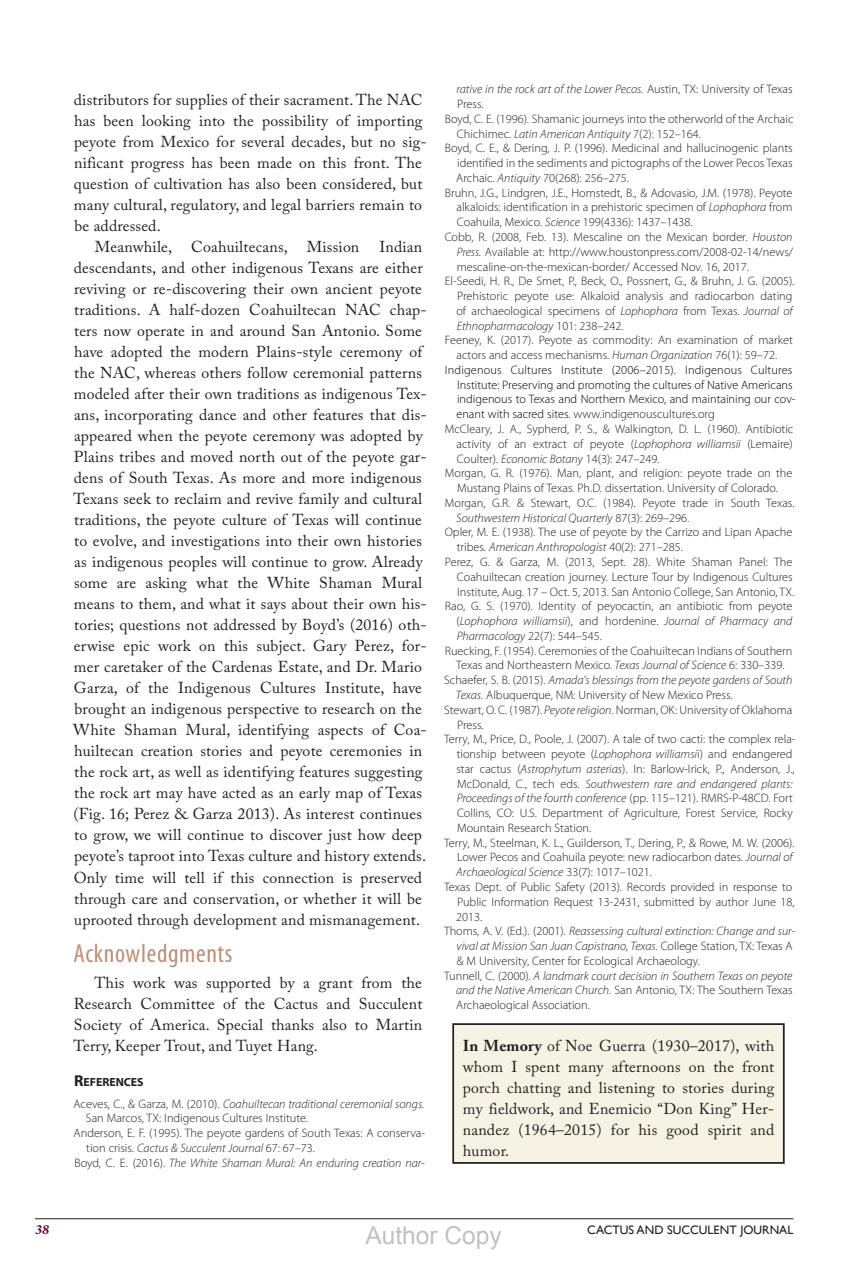
<style>
.page{position:relative;width:867px;height:1261px;background:#fff}
.page>*{position:absolute;margin:0;border:0;box-sizing:border-box;transform-origin:0 0}
._0_Head_1{font:condensed 26.25px "Myriad Pro";letter-spacing:.025em;color:#bb9077}
.t1{font:24.5px "Arial";color:rgb(0 0 0/.25)}
.Body_Text{font:15.75px/21px "Adobe Caslon Pro";letter-spacing:.015em;color:#231f20}
.t2{font:italic 700 14px "Minion Pro";color:#640037}
.References_hanging{font:300 12.25px/14.7px "Myriad Pro";color:#231f20}
.References_hanging-2{font:300 12.25px/14.7px "Myriad Pro";color:#000}
.References_hanging-3{font:italic 300 12.25px/14.7px "Myriad Pro";color:#231f20}
.t3{font:12.25px "Gill Sans";color:#231f20}
.References_Title{font:700 11.9px "Myriad Pro";color:#231f20}
.s1{font-size:15.75px}
.s2{font-style:italic}
.s3{font-style:normal}
.s4{color:#231f20}
.s5{font-weight:700}
</style>
<div class="page">
<hr style="left:35px;top:1217px;width:758px;height:1px;background:#231f20">
<div style="left:453px;top:1023px;width:330px;height:139px;background:#f6f3e5"></div>
<div style="left:452px;top:1022px;width:332px;height:141px;border:2px solid #231f20"></div>
<p class="Body_Text" style="left:74px;top:89px;width:354px">distributors for supplies of their sacrament. The NAC has been looking into the possibility of importing peyote from Mexico for several decades, but no sig&shy;nificant progress has been made on this front. The question of cultivation has also been considered, but many cultural, regulatory, and legal barriers remain to be addressed.</p>
<p class="Body_Text" style="left:95px;top:236px;width:266px">Meanwhile, Coahuiltecans, Mission</p>
<p class="Body_Text" style="left:73px;top:236px;width:355px;text-indent:306px">Indian descendants, and other indigenous Texans are either reviving or re-discovering their own ancient peyote traditions. A half-dozen Coahuiltecan NAC chap&shy;ters now operate in and around San Antonio. Some have adopted the modern Plains-style ceremony of the NAC, whereas others follow ceremonial patterns modeled after their own traditions as indigenous Tex&shy;ans, incorporating dance and other features that dis&shy;appeared when the peyote ceremony was adopted by Plains tribes and moved north out of the peyote gar&shy;dens of South Texas. As more and more indigenous Texans seek to reclaim and revive family and cultural traditions, the peyote culture of Texas will continue to evolve, and investigations into their own histories as indigenous peoples will continue to grow. Already some are asking what the White Shaman Mural means to them, and what it says about their own his&shy;tories; questions not addressed by Boyd’s (2016) oth&shy;erwise epic work on this subject. Gary Perez, for&shy;mer caretaker of the Cardenas Estate, and Dr. Mario Garza, of the Indigenous Cultures Institute, have brought an indigenous perspective to research on the White Shaman Mural, identifying aspects of Coa&shy;huiltecan creation stories and peyote ceremonies in the rock art, as well as identifying features suggesting the rock art may have acted as an early map of Texas (Fig. 16; Perez &amp; Garza 2013). As interest continues to grow, we will continue to discover just how deep peyote’s taproot into Texas culture and history extends.<br>Only time will tell if this connection is preserved through care and conservation, or whether it will be uprooted through development and mismanagement.</p>
<p class="_0_Head_1" style="left:73px;top:936px;width:160px">Acknowledgments</p>
<p class="Body_Text" style="left:73px;top:971px;width:350px;text-align:justify;text-indent:21px">This work was supported by a grant from the Research Committee of the Cactus and Succulent Society of America. Special thanks also to Martin Terry, Keeper Trout, and Tuyet Hang.</p>
<p class="References_Title" style="left:74px;top:1073px;width:71px"><span class="s1">R</span>EFERENCES</p>
<p class="References_hanging" style="left:86px;top:1095px;width:340px;text-indent:-12px">Aceves, C., &amp; Garza, M. (2010). <span class="s2">Coahuiltecan traditional ceremonial songs.<br></span>San Marcos, TX: Indigenous Cultures Institute.</p>
<p class="References_hanging" style="left:86px;top:1125px;width:340px;text-indent:-13px">Anderson, E. F. (1995). The peyote gardens of South Texas: A conserva&shy;tion crisis. <span class="s2">Cactus &amp; Succulent Journal</span> 67: 67–73.</p>
<p class="References_hanging-3" style="left:74px;top:1154px;width:352px"><span class="s3">Boyd, C. E. (2016).</span> The White Shaman Mural: An enduring creation nar-</p>
<p class="References_hanging-3" style="left:456px;top:82px;width:337px">rative in the rock art of the Lower Pecos. <span class="s3">Austin, TX: University of Texas<br>Press.</span></p>
<p class="References_hanging" style="left:457px;top:111px;width:338px;text-indent:-12px">Boyd, C. E. (1996). Shamanic journeys into the otherworld of the Archaic<br>Chichimec. <span class="s2">Latin American Antiquity</span> 7(2): 152–164.</p>
<p class="References_hanging" style="left:456px;top:141px;width:338px;text-align:justify;text-indent:-11px">Boyd, C. E., &amp; Dering, J. P. (1996). Medicinal and hallucinogenic plants identified in the sediments and pictographs of the Lower Pecos Texas Archaic. <span class="s2">Antiquity</span> 70(268): 256–275.</p>
<p class="References_hanging" style="left:456px;top:185px;width:337px;text-align:justify;text-indent:-12px">Bruhn, J.G., Lindgren, J.E., Homstedt, B., &amp; Adovasio, J.M. (1978). Peyote alkaloids: identification in a prehistoric specimen of <span class="s2">Lophophora</span> from Coahuila, Mexico. <span class="s2">Science</span> 199(4336): 1437–1438.</p>
<p class="References_hanging" style="left:456px;top:229px;width:338px;text-align:justify;text-indent:-12px">Cobb, R. (2008, Feb. 13). Mescaline on the Mexican border. <span class="s2">Houston Press.</span> Available at: http://www.houstonpress.com/2008-02-14/news/ mescaline-on-the-mexican-border/ Accessed Nov. 16, 2017.</p>
<p class="References_hanging" style="left:456px;top:274px;width:339px;text-indent:-12px">El-Seedi, H. R., De Smet, P., Beck, O., Possnert, G., &amp; Bruhn, J. G. (2005).<br>Prehistoric peyote use: Alkaloid analysis and radiocarbon dating of archaeological specimens of <span class="s2">Lophophora</span> from Texas. <span class="s2">Journal of Ethnopharmacology</span> 101: 238–242.</p>
<p class="References_hanging" style="left:445px;top:333px;width:349px;text-align:center">Feeney, K. (2017). Peyote as commodity: An examination of market actors and access mechanisms. <span class="s2">Human Organization</span> 76(1): 59–72.</p>
<p class="References_hanging-2" style="left:456px;top:362px;width:340px;text-indent:-12px">Indigenous Cultures Institute (2006–2015). Indigenous Cultures Institute: Preserving and promoting the cultures of Native Americans indigenous to Texas and Northern Mexico, and maintaining our cov&shy;enant with sacred sites. <span class="s4">www.indigenouscultures.org</span></p>
<p class="References_hanging" style="left:456px;top:421px;width:338px;text-align:justify;text-indent:-12px">McCleary, J. A., Sypherd, P. S., &amp; Walkington, D. L. (1960). Antibiotic activity of an extract of peyote (<span class="s2">Lophophora williamsii</span> (Lemaire)<br>Coulter). <span class="s2">Economic Botany</span> 14(3): 247–249.</p>
<p class="References_hanging" style="left:444px;top:465px;width:349px;text-align:center">Morgan, G. R. (1976). Man, plant, and religion: peyote trade on the<br>Mustang Plains of Texas. Ph.D. dissertation. University of Colorado.</p>
<p class="References_hanging" style="left:456px;top:495px;width:340px;text-indent:-11px">Morgan, G.R. &amp; Stewart, O.C. (1984). Peyote trade in South Texas.<br><span class="s2">Southwestern Historical Quarterly</span> 87(3): 269–296.</p>
<p class="References_hanging" style="left:456px;top:524px;width:337px;text-indent:-12px">Opler, M. E. (1938). The use of peyote by the Carrizo and Lipan Apache tribes. <span class="s2">American Anthropologist</span> 40(2): 271–285.</p>
<p class="References_hanging" style="left:457px;top:554px;width:339px;text-indent:-12px">Perez, G. &amp; Garza, M. (2013, Sept. 28). White Shaman Panel: The<br>Coahuiltecan creation journey. Lecture Tour by Indigenous Cultures<br>Institute, Aug. 17 – Oct. 5, 2013. San Antonio College, San Antonio, TX.</p>
<p class="References_hanging" style="left:456px;top:598px;width:337px;text-align:justify;text-indent:-12px">Rao, G. S. (1970). Identity of peyocactin, an antibiotic from peyote (<span class="s2">Lophophora williamsii</span>), and hordenine. <span class="s2">Journal of Pharmacy and Pharmacology</span> 22(7): 544–545.</p>
<p class="References_hanging" style="left:445px;top:643px;width:349px;text-align:center">Ruecking, F. (1954). Ceremonies of the Coahuiltecan Indians of Southern<br>Texas and Northeastern Mexico. <span class="s2">Texas Journal of Science</span> 6: 330–339.</p>
<p class="References_hanging" style="left:456px;top:672px;width:338px;text-indent:-12px">Schaefer, S. B. (2015). <span class="s2">Amada's blessings from the peyote gardens of South<br>Texas.</span> Albuquerque, NM: University of New Mexico Press.</p>
<p class="References_hanging" style="left:457px;top:702px;width:337px;text-indent:-13px">Stewart, O. C. (1987). <span class="s2">Peyote religion</span>. Norman, OK: University of Oklahoma<br>Press.</p>
<p class="References_hanging" style="left:456px;top:731px;width:340px;text-indent:-12px">Terry, M., Price, D., Poole, J. (2007). A tale of two cacti: the complex rela&shy;tionship between peyote (<span class="s2">Lophophora williamsi</span>i) and endangered star cactus (<span class="s2">Astrophytum asterias</span>). In: Barlow-Irick, P., Anderson, J., McDonald, C., tech eds. <span class="s2">Southwestern rare and endangered plants:<br>Proceedings of the fourth conference</span> (pp. 115–121). RMRS-P-48CD. Fort Collins, CO: U.S. Department of Agriculture, Forest Service, Rocky Mountain Research Station.</p>
<p class="References_hanging" style="left:456px;top:834px;width:339px;text-indent:-12px">Terry, M., Steelman, K. L., Guilderson, T., Dering, P., &amp; Rowe, M. W. (2006).<br>Lower Pecos and Coahuila peyote: new radiocarbon dates. <span class="s2">Journal of<br>Archaeological Science</span> 33(7): 1017–1021.</p>
<p class="References_hanging" style="left:456px;top:879px;width:340px;text-indent:-12px">Texas Dept. of Public Safety (2013). Records provided in response to<br>Public Information Request 13-2431, submitted by author June 18,<br>2013.</p>
<p class="References_hanging" style="left:456px;top:923px;width:340px;text-indent:-12px">Thoms, A. V. (Ed.). (2001). <span class="s2">Reassessing cultural extinction: Change and sur&shy;vival at Mission San Juan Capistrano, Texas.</span> College Station, TX: Texas A &amp; M University, Center for Ecological Archaeology.</p>
<p class="References_hanging" style="left:456px;top:967px;width:338px;text-align:justify;text-indent:-12px">Tunnell, C. (2000). <span class="s2">A landmark court decision in Southern Texas on peyote and the Native American Church.</span> San Antonio, TX: The Southern Texas Archaeological Association.</p>
<p class="Body_Text" style="left:462px;top:1034px;width:313px;text-align:justify"><span class="s5">In Memory</span> of Noe Guerra (1930–2017), with whom I spent many afternoons on the front porch chatting and listening to stories during my fieldwork, and Enemicio “Don King” Her&shy;nandez (1964–2015) for his good spirit and humor.</p>
<p class="t2" style="left:35px;top:1218px;width:15px">38</p>
<p class="t3" style="left:587px;top:1221px;width:208px">CACTUS AND SUCCULENT JOURNAL</p>
<h2 class="t1" style="left:365px;top:1218px;width:138px">Author Copy</h2>
</div>
